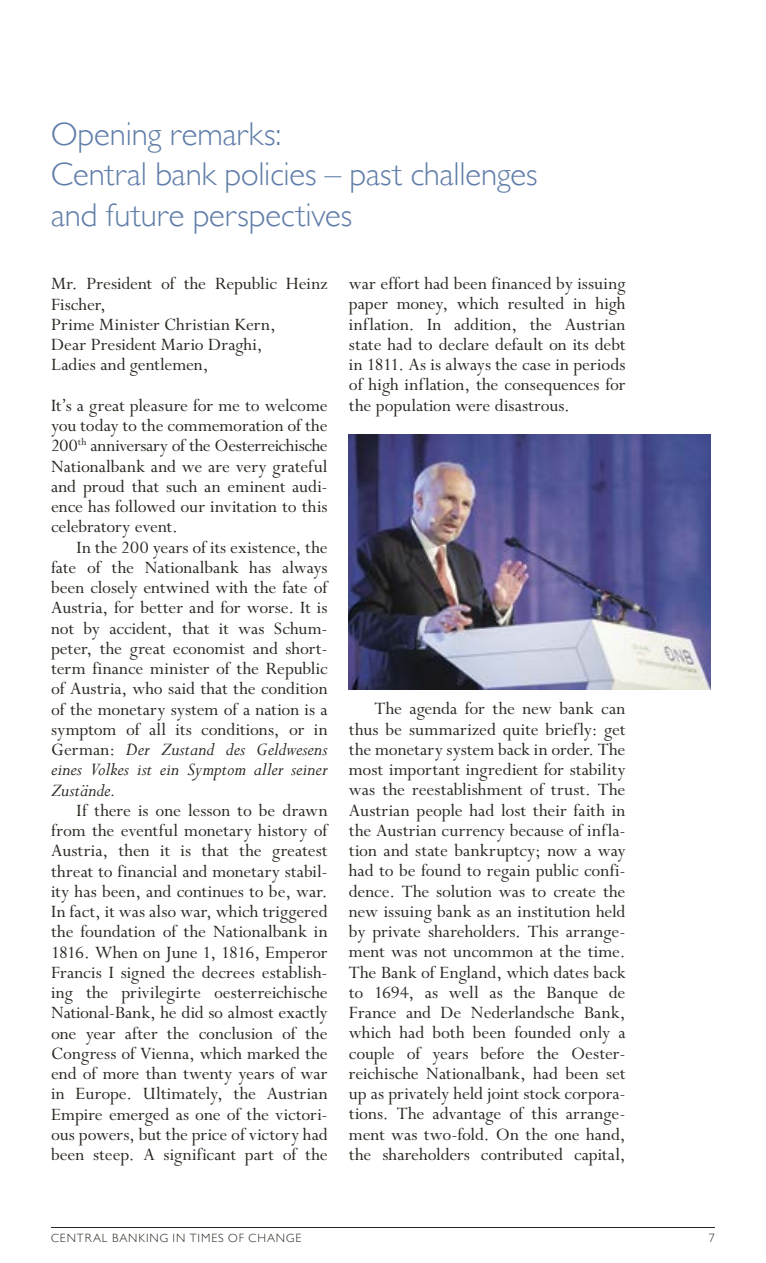
<style>
.page{position:relative;width:766px;height:1263px;background:#fff}
.page>*{position:absolute;margin:0;border:0;box-sizing:border-box;transform-origin:0 0}
.t1{font:300 33px/40.5px "Gill Sans MT Pro";letter-spacing:-.005em;color:#607ea9}
.t2{font:italic 20.25px/20.2px "Perpetua Std";color:#2b2620;text-align:justify}
.t3{font:19.5px/20.2px "Perpetua Std";color:#2b2620;text-align:justify}
.t4{font:300 12px "Gill Sans MT Pro";letter-spacing:.075em;color:#2b2620}
.s1{font-style:normal;font-size:19.5px}
</style>
<div class="page">
<hr style="left:51px;top:1227px;width:663px;height:1px;background:#2b2620">
<img style="left:349px;top:435px;width:361px;height:254px">
<h1 class="t1" style="left:51px;top:113px;width:488px">Opening remarks:<br>Central bank policies – past challenges and future perspectives</h1>
<p class="t3" style="left:51px;top:274px;width:278px;text-align:left">Mr. President of the Republic Heinz<br>Fischer,<br>Prime Minister Christian Kern,<br>Dear President Mario Draghi,<br>Ladies and gentlemen,</p>
<p class="t3" style="left:51px;top:396px;width:278px">It’s a great pleasure for me to welcome you today to the commemoration of the 200<sup>th</sup> anniversary of the Oesterreichische Nationalbank and we are very grateful and proud that such an eminent audi&shy;ence has followed our invitation to this celebratory event.</p>
<p class="t3" style="left:51px;top:538px;width:278px;text-indent:26px">In the 200 years of its existence, the fate of the Nationalbank has always been closely entwined with the fate of Austria, for better and for worse. It is not by accident, that it was Schum&shy;peter, the great economist and short&shy;term finance minister of the Republic of Austria, who said that the condition of the monetary system of a nation is a symptom of all its conditions, or in</p>
<p class="t2" style="left:51px;top:740px;width:278px"><span class="s1">German:</span> Der Zustand des Geldwesens eines Volkes ist ein Symptom aller seiner Zustände.</p>
<p class="t3" style="left:51px;top:801px;width:278px;text-indent:26px">If there is one lesson to be drawn from the eventful monetary history of Austria, then it is that the greatest threat to financial and monetary stabil&shy;ity has been, and continues to be, war.<br>In fact, it was also war, which triggered the foundation of the Nationalbank in 1816. When on June 1, 1816, Emperor Francis I signed the decrees establish&shy;ing the privilegirte oesterreichische National-Bank, he did so almost exactly one year after the conclusion of the Congress of Vienna, which marked the end of more than twenty years of war in Europe. Ultimately, the Austrian Empire emerged as one of the victori&shy;ous powers, but the price of victory had been steep. A significant part of the</p>
<p class="t3" style="left:349px;top:274px;width:278px">war effort had been financed by issuing paper money, which resulted in high inflation. In addition, the Austrian state had to declare default on its debt in 1811. As is always the case in periods of high inflation, the consequences for the population were disastrous.</p>
<p class="t3" style="left:349px;top:699px;width:278px;text-indent:26px">The agenda for the new bank can thus be summarized quite briefly: get the monetary system back in order. The most important ingredient for stability was the reestablishment of trust. The Austrian people had lost their faith in the Austrian currency because of infla&shy;tion and state bankruptcy; now a way had to be found to regain public confi&shy;dence. The solution was to create the new issuing bank as an institution held by private shareholders. This arrange&shy;ment was not uncommon at the time.<br>The Bank of England, which dates back to 1694, as well as the Banque de France and De Nederlandsche Bank, which had both been founded only a couple of years before the Oester&shy;reichische Nationalbank, had been set up as privately held joint stock corpora&shy;tions. The advantage of this arrange&shy;ment was two-fold. On the one hand, the shareholders contributed capital,</p>
<p class="t4" style="left:51px;top:1231px;width:252px">CENTRAL BANKING IN TIMES OF CHANGE</p>
<p class="t4" style="left:708px;top:1231px;width:7px">7</p>
</div>
